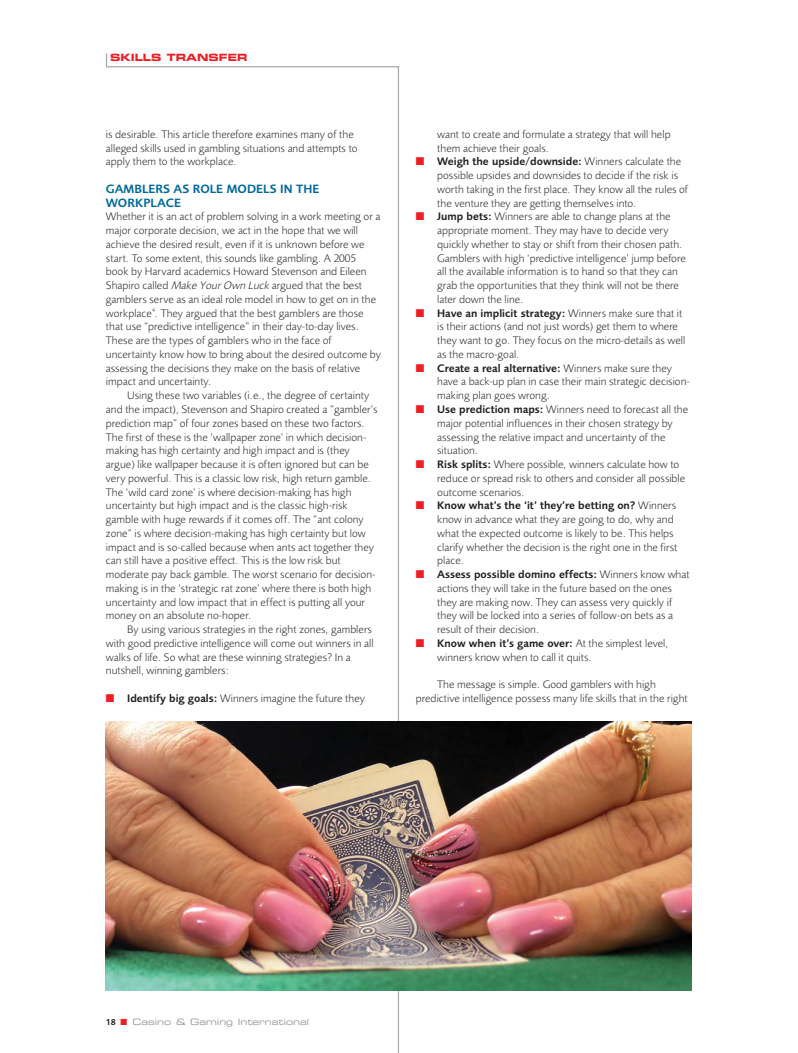
<style>
.page{position:relative;width:798px;height:1053px;background:#fff}
.page>*{position:absolute;margin:0;border:0;box-sizing:border-box;transform-origin:0 0}
.t1{font:700 12.5px/13.8px "EADS Sans";color:#006a9a}
.t2{font:300 11.25px/13.8px "EADS Sans";color:#231f20}
.t3{font:10px "Eurostile Bold Extended Two";color:#ed1e25}
.t4{font:8.75px "Eurostile Extended Two";color:#939598}
.s1{font-style:italic}
.s2{color:#ed1e25}
.s3{font-weight:700}
.s4{font-family:"EADS Sans";font-weight:700;color:#231f20}
</style>
<div class="page">
<svg style="left:106px;top:53px;width:1px;height:13px"></svg>
<hr style="left:106px;top:66px;width:293px;height:1px;background:#a7a9ac">
<hr style="left:397px;top:67px;width:2px;height:985px;background:#a7a9ac">
<img style="left:105px;top:721px;width:585px;height:269px">
<p class="t3" style="left:110px;top:54px;width:139px">SKILLS TRANSFER</p>
<p class="t2" style="left:106px;top:128px;width:253px">is desirable. This article therefore examines many of the alleged skills used in gambling situations and attempts to apply them to the workplace.</p>
<p class="t1" style="left:106px;top:183px;width:215px">GAMBLERS AS ROLE MODELS IN THE<br>WORKPLACE</p>
<p class="t2" style="left:106px;top:211px;width:276px">Whether it is an act of problem solving in a work meeting or a major corporate decision, we act in the hope that we will achieve the desired result, even if it is unknown before we start. To some extent, this sounds like gambling. A 2005 book by Harvard academics Howard Stevenson and Eileen Shapiro called <span class="s1">Make YourOwn Luck</span>argued that the best gamblers serve as an ideal role model in how to get on in the workplace<sup>4</sup>. They argued that the best gamblers are those that use “predictive intelligence” in their day-to-day lives.<br>These are the types of gamblers who in the face of uncertainty know how to bring about the desired outcome by assessing the decisions they make on the basis of relative impact and uncertainty.</p>
<p class="t2" style="left:106px;top:389px;width:273px;text-indent:21px">Using these two variables (i.e., the degree of certainty and the impact), Stevenson and Shapiro created a “gambler’s prediction map” of four zones based on these two factors.<br>The first of these is the ‘wallpaper zone’ in which decision&shy;making has high certainty and high impact and is (they argue) like wallpaper because it is often ignored but can be very powerful. This is a classic low risk, high return gamble.<br>The ‘wild card zone’ is where decision-making has high uncertainty but high impact and is the classic high-risk gamble with huge rewards if it comes off. The “ant colony zone” is where decision-making has high certainty but low impact and is so-called because when ants act together they can still have a positive effect. This is the low risk but moderate pay back gamble. The worst scenario for decision&shy;making is in the ‘strategic rat zone’ where there is both high uncertainty and low impact that in effect is putting all your money on an absolute no-hoper.</p>
<p class="t2" style="left:106px;top:623px;width:269px;text-indent:21px">By using various strategies in the right zones, gamblers with good predictive intelligence will come out winners in all walks of life. So what are these winning strategies? In a nutshell, winning gamblers:</p>
<p class="t2" style="left:106px;top:692px;width:260px"><span class="s2">■</span> <span class="s3">Identify big goals:</span> Winners imagine the future they</p>
<p class="t2" style="left:437px;top:128px;width:235px">want to create and formulate a strategy that will help them achieve their goals.</p>
<p class="t2" style="left:437px;top:156px;width:252px;text-indent:-21px"><span class="s2">■</span> <span class="s3">Weigh the upside/downside:</span> Winners calculate the possible upsides and downsides to decide if the risk is worth taking in the first place. They know all the rules of the venture they are getting themselves into.</p>
<p class="t2" style="left:437px;top:211px;width:250px;text-indent:-21px"><span class="s2">■</span> <span class="s3">Jump bets:</span> Winners are able to change plans at the appropriate moment. They may have to decide very quickly whether to stay or shift from their chosen path.<br>Gamblers with high ‘predictive intelligence’ jump before all the available information is to hand so that they can grab the opportunities that they think will not be there later down the line.</p>
<p class="t2" style="left:437px;top:307px;width:250px;text-indent:-21px"><span class="s2">■</span> <span class="s3">Have an implicit strategy:</span> Winners make sure that it is their actions (and not just words) get them to where they want to go. They focus on the micro-details as well as the macro-goal.</p>
<p class="t2" style="left:437px;top:362px;width:254px;text-indent:-21px"><span class="s2">■</span> <span class="s3">Create a real alternative:</span> Winners make sure they have a back-up plan in case their main strategic decision&shy;making plan goes wrong.</p>
<p class="t2" style="left:437px;top:403px;width:252px;text-indent:-21px"><span class="s2">■</span> <span class="s3">Use prediction maps:</span> Winners need to forecast all the major potential influences in their chosen strategy by assessing the relative impact and uncertainty of the situation.</p>
<p class="t2" style="left:437px;top:458px;width:249px;text-indent:-21px"><span class="s2">■</span> <span class="s3">Risk splits:</span> Where possible, winners calculate how to reduce or spread risk to others and consider all possible outcome scenarios.</p>
<p class="t2" style="left:437px;top:499px;width:242px;text-indent:-21px"><span class="s2">■</span> <span class="s3">Know what’s the ‘it’ they’re betting on?</span> Winners know in advance what they are going to do, why and what the expected outcome is likely to be. This helps clarify whether the decision is the right one in the first place.</p>
<p class="t2" style="left:437px;top:568px;width:254px;text-indent:-21px"><span class="s2">■</span> <span class="s3">Assess possible domino effects:</span> Winners know what actions they will take in the future based on the ones they are making now. They can assess very quickly if they will be locked into a series of follow-on bets as a result of their decision.</p>
<p class="t2" style="left:437px;top:637px;width:232px;text-indent:-21px"><span class="s2">■</span> <span class="s3">Know when it’s game over:</span> At the simplest level, winners know when to call it quits.</p>
<p class="t2" style="left:416px;top:678px;width:273px;text-indent:21px">The message is simple. Good gamblers with high predictive intelligence possess many life skills that in the right</p>
<p class="t4" style="left:106px;top:1018px;width:205px"><span class="s4">18</span> <span class="s2">■</span> Casino &amp; Gaming International</p>
</div>
